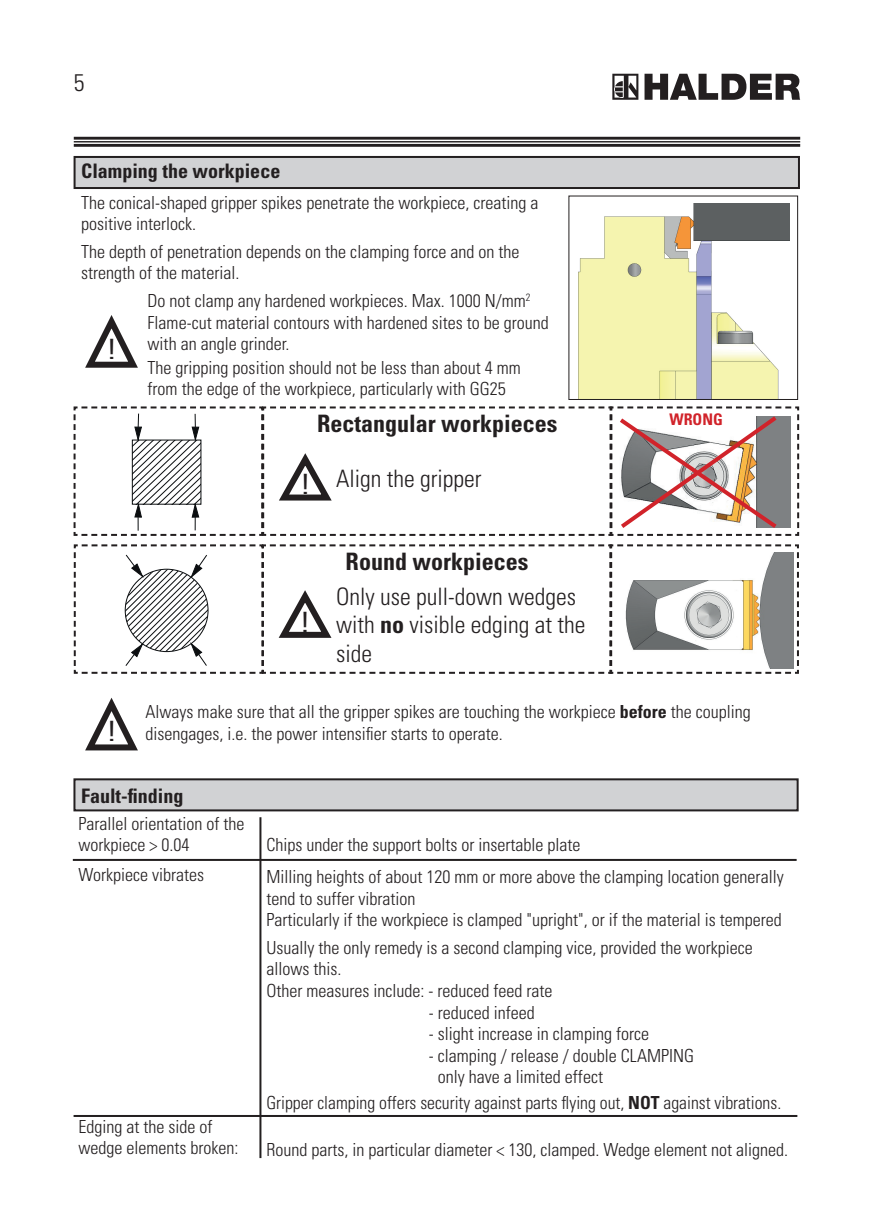
<style>
.page{position:relative;width:874px;height:1225px;background:#fff}
.page>*{position:absolute;margin:0;border:0;box-sizing:border-box;transform-origin:0 0}
.Überschriften{font:300 condensed 28px "Univers LT Std";color:#231f20;scale:1.5 1}
.t1{font:300 condensed 24px/28.8px "Univers LT Std";color:#231f20}
.t2{font:700 condensed 24px "Univers LT Std";color:#231f20}
.Überschriften-2{font:700 condensed 20px "Univers LT Std";color:#231f20}
.t3{font:300 condensed 18px/21.6px "Univers LT Std";color:#231f20}
.hauptüberschrift{font:700 condensed 16px "Univers LT Std";color:#d1232a}
.s1{font-weight:700}
</style>
<div class="page">
<hr style="left:74px;top:137px;width:725px;height:3px;background:#231f20">
<hr style="left:74px;top:141px;width:725px;height:1px;background:#231f20">
<hr style="left:74px;top:144px;width:725px;height:3px;background:#231f20">
<svg style="left:612px;top:74px;width:26px;height:26px"></svg>
<svg style="left:644px;top:74px;width:155px;height:26px"></svg>
<svg style="left:85px;top:315px;width:53px;height:53px"></svg>
<svg style="left:85px;top:697px;width:53px;height:54px"></svg>
<hr style="left:259px;top:817px;width:2px;height:341px;background:#231f20">
<div style="left:74px;top:157px;width:724px;height:31px;background:#d1d2d4"></div>
<div style="left:73px;top:156px;width:726px;height:33px;border:2px solid #231f20"></div>
<div style="left:74px;top:779px;width:723px;height:31px;background:#d1d2d4"></div>
<div style="left:73px;top:778px;width:725px;height:33px;border:2px solid #231f20"></div>
<img style="left:578px;top:204px;width:211px;height:194px">
<svg style="left:73px;top:544px;width:726px;height:130px"></svg>
<svg style="left:261px;top:544px;width:352px;height:130px"></svg>
<img style="left:624px;top:552px;width:168px;height:116px">
<hr style="left:73px;top:859px;width:723px;height:2px;background:#231f20">
<hr style="left:73px;top:1115px;width:724px;height:2px;background:#231f20">
<svg style="left:73px;top:406px;width:726px;height:130px"></svg>
<h2 class="t1" style="left:74px;top:68px;width:12px">5</h2>
<p class="Überschriften-2" style="left:81px;top:159px;width:200px">Clamping the workpiece</p>
<p class="t3" style="left:81px;top:191px;width:458px">The conical-shaped gripper spikes penetrate the workpiece, creating a positive interlock.</p>
<p class="t3" style="left:81px;top:241px;width:439px">The depth of penetration depends on the clamping force and on the strength of the material.</p>
<p class="t3" style="left:147px;top:290px;width:384px">Do not clamp any hardened workpieces. Max. 1000 N/mm<sup>2</sup></p>
<p class="t3" style="left:147px;top:311px;width:402px">Flame-cut material contours with hardened sites to be ground with an angle grinder.</p>
<p class="t3" style="left:147px;top:357px;width:374px">The gripping position should not be less than about 4 mm from the edge of the workpiece, particularly with GG25</p>
<p class="Überschriften" style="left:105px;top:332px;width:11px">!</p>
<p class="Überschriften" style="left:298px;top:468px;width:11px">!</p>
<p class="t2" style="left:317px;top:408px;width:242px">Rectangular workpieces</p>
<p class="t1" style="left:336px;top:464px;width:147px">Align the gripper</p>
<p class="Überschriften" style="left:298px;top:605px;width:11px">!</p>
<p class="t2" style="left:345px;top:546px;width:184px">Round workpieces</p>
<p class="t1" style="left:336px;top:582px;width:251px">Only use pull-down wedges with <span class="s1">no</span> visible edging at the side</p>
<p class="hauptüberschrift" style="left:669px;top:410px;width:55px">WRONG</p>
<p class="t3" style="left:145px;top:701px;width:606px">Always make sure that all the gripper spikes are touching the workpiece <span class="s1">before</span> the coupling</p>
<p class="Überschriften" style="left:105px;top:714px;width:11px">!</p>
<p class="t3" style="left:145px;top:722px;width:358px">disengages, i.e. the power intensifier starts to operate.</p>
<p class="Überschriften-2" style="left:81px;top:783px;width:104px">Fault-finding</p>
<p class="t3" style="left:78px;top:812px;width:167px">Parallel orientation of the workpiece &gt; 0.04</p>
<p class="t3" style="left:78px;top:864px;width:127px">Workpiece vibrates</p>
<p class="t3" style="left:78px;top:1115px;width:161px">Edging at the side of wedge elements broken:</p>
<p class="t3" style="left:266px;top:834px;width:315px">Chips under the support bolts or insertable plate</p>
<p class="t3" style="left:266px;top:866px;width:518px">Milling heights of about 120 mm or more above the clamping location generally tend to suffer vibration</p>
<p class="t3" style="left:266px;top:909px;width:516px">Particularly if the workpiece is clamped "upright", or if the material is tempered</p>
<p class="t3" style="left:266px;top:936px;width:487px">Usually the only remedy is a second clamping vice, provided the workpiece allows this.</p>
<p class="t3" style="left:266px;top:980px;width:287px">Other measures include: - reduced feed rate</p>
<p class="t3" style="left:428px;top:1001px;width:107px">- reduced infeed</p>
<p class="t3" style="left:428px;top:1023px;width:221px">- slight increase in clamping force</p>
<p class="t3" style="left:437px;top:1044px;width:257px;text-indent:-9px">- clamping / release / double CLAMPING only have a limited effect</p>
<p class="t3" style="left:266px;top:1092px;width:516px">Gripper clamping offers security against parts flying out, <span class="s1">NOT</span> against vibrations.</p>
<p class="t3" style="left:266px;top:1138px;width:523px">Round parts, in particular diameter &lt; 130, clamped. Wedge element not aligned.</p>
</div>
